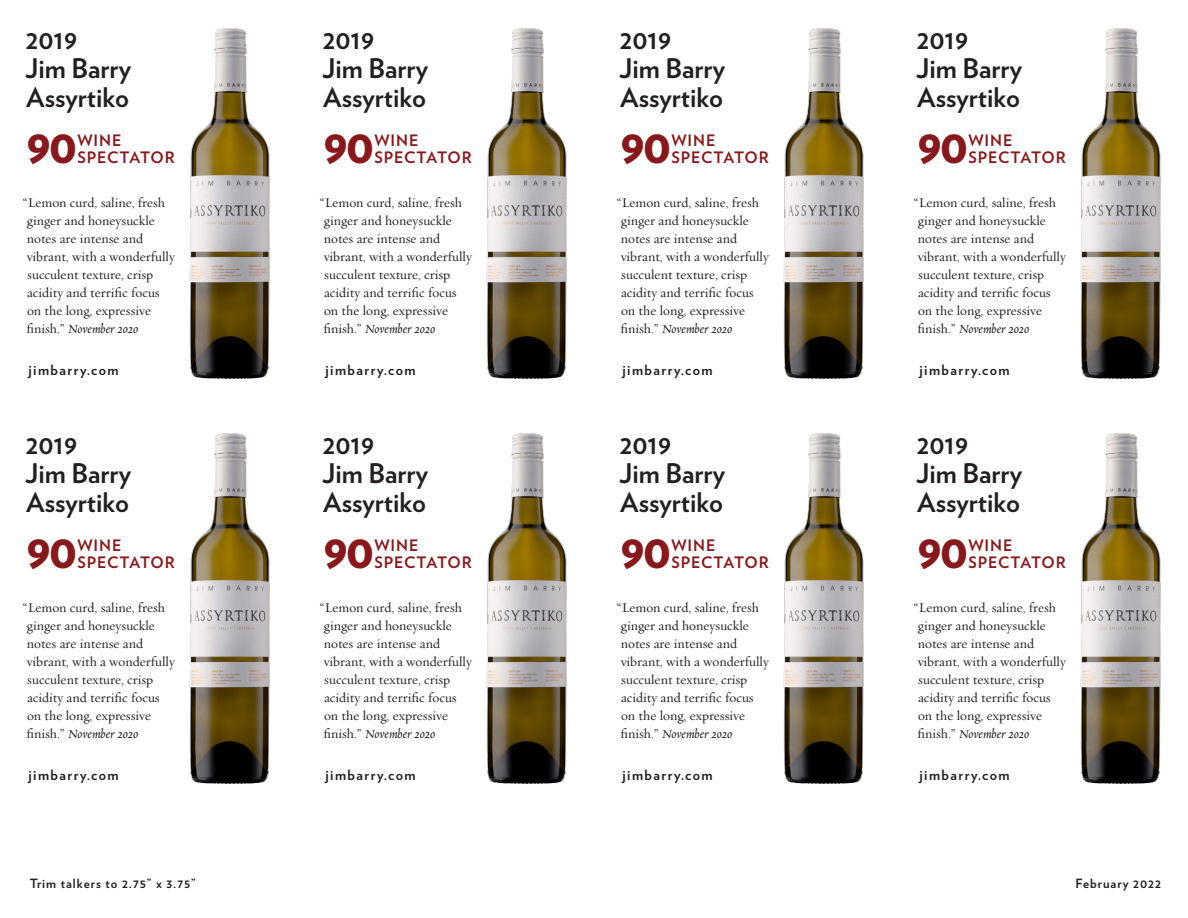
<style>
.page{position:relative;width:1188px;height:918px;background:#fff}
.page>*{position:absolute;margin:0;border:0;box-sizing:border-box;transform-origin:0 0}
.t1{font:900 48px "Verlag";letter-spacing:-.04em;color:#88181b}
.Wine{font:700 27px "Verlag";color:#231f20}
.t2{font:700 15.75px/17.2px "Verlag";letter-spacing:.06em;color:#88181b}
.website_URL{font:700 14.25px "Verlag";letter-spacing:.1em;color:#231f20}
.Text-1{font:13.5px/18px "Requiem Text";color:#231f20}
.Footer_notes{font:700 12.75px "Verlag";letter-spacing:.075em;color:#231f20}
.s1{font-style:italic}
</style>
<div class="page">
<img style="left:189px;top:28px;width:81px;height:351px">
<img style="left:189px;top:433px;width:81px;height:351px">
<img style="left:486px;top:28px;width:81px;height:351px">
<img style="left:486px;top:433px;width:81px;height:351px">
<img style="left:783px;top:28px;width:81px;height:351px">
<img style="left:783px;top:433px;width:81px;height:351px">
<img style="left:1080px;top:28px;width:81px;height:351px">
<img style="left:1080px;top:433px;width:81px;height:351px">
<p class="Wine" style="left:26px;top:18px;width:53px">2019</p>
<p class="Wine" style="left:25px;top:47px;width:108px">Jim Barry</p>
<p class="Wine" style="left:26px;top:76px;width:104px">Assyrtiko</p>
<p class="t1" style="left:26px;top:106px;width:53px">90</p>
<p class="t2" style="left:77px;top:131px;width:99px">WINE<br>SPECTATOR</p>
<p class="Text-1" style="left:23px;top:193px;width:154px">“Lemon curd, saline, fresh ginger and honeysuckle notes are intense and vibrant, with a wonderfully succulent texture, crisp acidity and terrific focus<br>on the long, expressive finish.” <span class="s1">November 2020</span></p>
<p class="website_URL" style="left:28px;top:358px;width:92px">jimbarry.com</p>
<p class="Wine" style="left:26px;top:423px;width:53px">2019</p>
<p class="Wine" style="left:25px;top:452px;width:108px">Jim Barry</p>
<p class="Wine" style="left:26px;top:481px;width:104px">Assyrtiko</p>
<p class="t1" style="left:26px;top:511px;width:53px">90</p>
<p class="t2" style="left:77px;top:536px;width:99px">WINE<br>SPECTATOR</p>
<p class="Text-1" style="left:23px;top:598px;width:154px">“Lemon curd, saline, fresh ginger and honeysuckle notes are intense and vibrant, with a wonderfully succulent texture, crisp acidity and terrific focus<br>on the long, expressive finish.” <span class="s1">November 2020</span></p>
<p class="website_URL" style="left:28px;top:763px;width:92px">jimbarry.com</p>
<p class="Wine" style="left:323px;top:18px;width:53px">2019</p>
<p class="Wine" style="left:322px;top:47px;width:108px">Jim Barry</p>
<p class="Wine" style="left:323px;top:76px;width:104px">Assyrtiko</p>
<p class="t1" style="left:323px;top:106px;width:53px">90</p>
<p class="t2" style="left:374px;top:131px;width:99px">WINE<br>SPECTATOR</p>
<p class="Text-1" style="left:320px;top:193px;width:154px">“Lemon curd, saline, fresh ginger and honeysuckle notes are intense and vibrant, with a wonderfully succulent texture, crisp acidity and terrific focus<br>on the long, expressive finish.” <span class="s1">November 2020</span></p>
<p class="website_URL" style="left:326px;top:358px;width:92px">jimbarry.com</p>
<p class="Wine" style="left:323px;top:423px;width:53px">2019</p>
<p class="Wine" style="left:322px;top:452px;width:108px">Jim Barry</p>
<p class="Wine" style="left:323px;top:481px;width:104px">Assyrtiko</p>
<p class="t1" style="left:323px;top:511px;width:53px">90</p>
<p class="t2" style="left:374px;top:536px;width:99px">WINE<br>SPECTATOR</p>
<p class="Text-1" style="left:320px;top:598px;width:154px">“Lemon curd, saline, fresh ginger and honeysuckle notes are intense and vibrant, with a wonderfully succulent texture, crisp acidity and terrific focus<br>on the long, expressive finish.” <span class="s1">November 2020</span></p>
<p class="website_URL" style="left:326px;top:763px;width:92px">jimbarry.com</p>
<p class="Wine" style="left:620px;top:18px;width:53px">2019</p>
<p class="Wine" style="left:619px;top:47px;width:108px">Jim Barry</p>
<p class="Wine" style="left:620px;top:76px;width:104px">Assyrtiko</p>
<p class="t1" style="left:620px;top:106px;width:53px">90</p>
<p class="t2" style="left:671px;top:131px;width:99px">WINE<br>SPECTATOR</p>
<p class="Text-1" style="left:617px;top:193px;width:154px">“Lemon curd, saline, fresh ginger and honeysuckle notes are intense and vibrant, with a wonderfully succulent texture, crisp acidity and terrific focus<br>on the long, expressive finish.” <span class="s1">November 2020</span></p>
<p class="website_URL" style="left:622px;top:358px;width:92px">jimbarry.com</p>
<p class="Wine" style="left:620px;top:423px;width:53px">2019</p>
<p class="Wine" style="left:619px;top:452px;width:108px">Jim Barry</p>
<p class="Wine" style="left:620px;top:481px;width:104px">Assyrtiko</p>
<p class="t1" style="left:620px;top:511px;width:53px">90</p>
<p class="t2" style="left:671px;top:536px;width:99px">WINE<br>SPECTATOR</p>
<p class="Text-1" style="left:617px;top:598px;width:154px">“Lemon curd, saline, fresh ginger and honeysuckle notes are intense and vibrant, with a wonderfully succulent texture, crisp acidity and terrific focus<br>on the long, expressive finish.” <span class="s1">November 2020</span></p>
<p class="website_URL" style="left:622px;top:763px;width:92px">jimbarry.com</p>
<p class="Wine" style="left:917px;top:18px;width:53px">2019</p>
<p class="Wine" style="left:916px;top:47px;width:108px">Jim Barry</p>
<p class="Wine" style="left:917px;top:76px;width:104px">Assyrtiko</p>
<p class="t1" style="left:917px;top:106px;width:53px">90</p>
<p class="t2" style="left:968px;top:131px;width:99px">WINE<br>SPECTATOR</p>
<p class="Text-1" style="left:914px;top:193px;width:154px">“Lemon curd, saline, fresh ginger and honeysuckle notes are intense and vibrant, with a wonderfully succulent texture, crisp acidity and terrific focus<br>on the long, expressive finish.” <span class="s1">November 2020</span></p>
<p class="website_URL" style="left:920px;top:358px;width:92px">jimbarry.com</p>
<p class="Wine" style="left:917px;top:423px;width:53px">2019</p>
<p class="Wine" style="left:916px;top:452px;width:108px">Jim Barry</p>
<p class="Wine" style="left:917px;top:481px;width:104px">Assyrtiko</p>
<p class="t1" style="left:917px;top:511px;width:53px">90</p>
<p class="t2" style="left:968px;top:536px;width:99px">WINE<br>SPECTATOR</p>
<p class="Text-1" style="left:914px;top:598px;width:154px">“Lemon curd, saline, fresh ginger and honeysuckle notes are intense and vibrant, with a wonderfully succulent texture, crisp acidity and terrific focus<br>on the long, expressive finish.” <span class="s1">November 2020</span></p>
<p class="website_URL" style="left:920px;top:763px;width:92px">jimbarry.com</p>
<p class="Footer_notes" style="left:30px;top:874px;width:167px">Trim talkers to 2.75” x 3.75”</p>
<p class="Footer_notes" style="left:1076px;top:874px;width:87px">February 2022</p>
</div>
